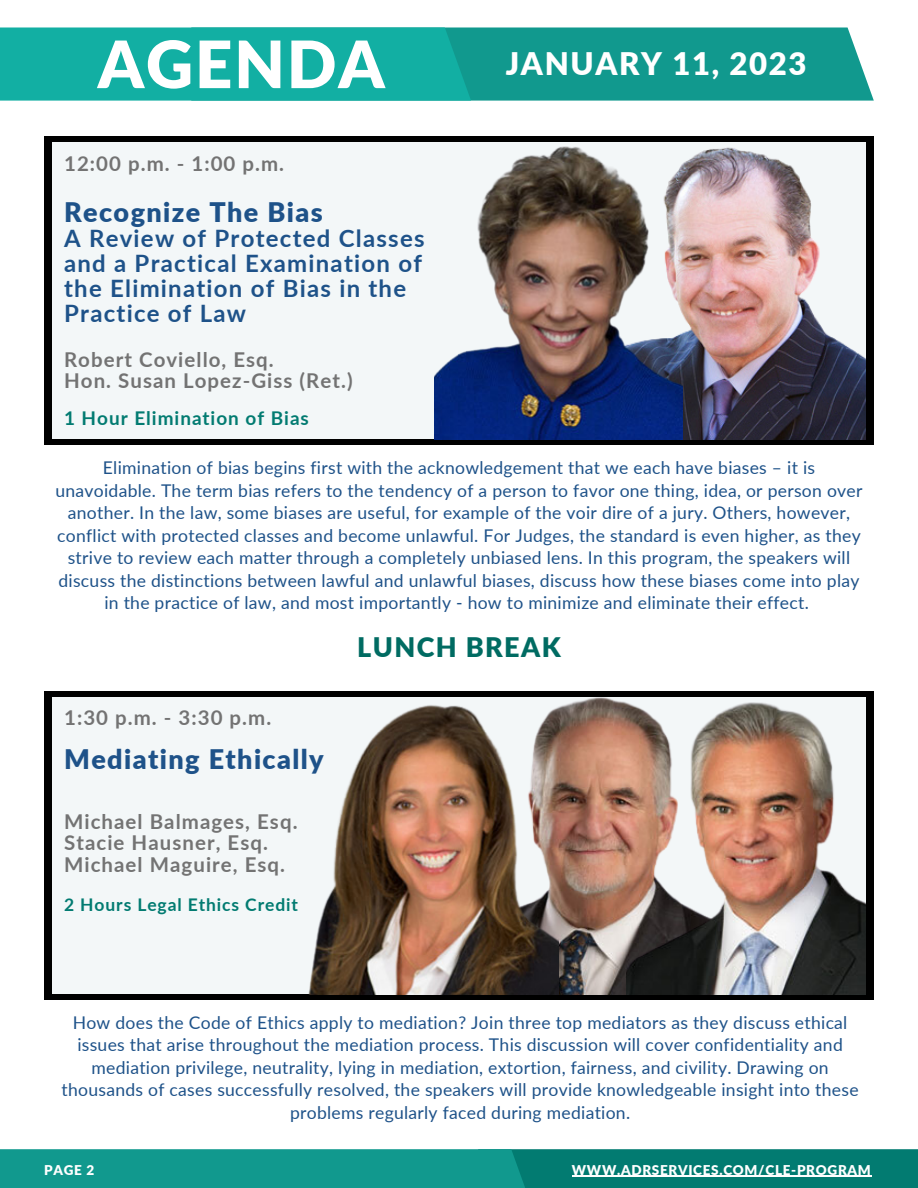
<style>
.page{position:relative;width:918px;height:1188px;background:#fff}
.page>*{position:absolute;margin:0;border:0;box-sizing:border-box;transform-origin:0 0}
.t1{font:900 65.4px "Lato";letter-spacing:.03em;color:#fff}
.t2{font:900 31.05px "Lato";letter-spacing:.05em;color:#fff}
.t3{font:900 27px "Lato";letter-spacing:.05em;color:#1e5289}
.t4{font:900 27px "Lato";letter-spacing:.05em;color:#006b62}
.t5{font:700 24px/24.8px "Lato";letter-spacing:.05em;color:#1e5289}
.t6{font:700 20.4px/21.3px "Lato";letter-spacing:.05em;color:#737373}
.t7{font:700 18.9px "Lato";letter-spacing:.05em;color:#027b71}
.t8{font:17.55px/22.5px "Lato";letter-spacing:.015em;color:#1e5289;text-align:center}
.t9{font:700 17.4px "Lato";letter-spacing:.05em;color:#027b71}
.t10{font:900 13.5px "Lato";letter-spacing:.05em;color:#fff}
</style>
<div class="page">
<div style="left:539px;top:1149px;width:379px;height:39px;background:#027b71"></div>
<div style="left:471px;top:27px;width:403px;height:74px;background:#11998e"></div>
<div style="left:0;top:1149px;width:539px;height:39px;background:#11998e"></div>
<div style="left:0;top:27px;width:471px;height:74px;background:#12afa3"></div>
<div style="left:44px;top:136px;width:830px;height:309px;background:#000"></div>
<div style="left:53px;top:142px;width:812px;height:297px;background:#f3f7f8"></div>
<div style="left:44px;top:691px;width:830px;height:308px;background:#000"></div>
<div style="left:53px;top:697px;width:812px;height:296px;background:#f3f7f8"></div>
<img style="left:466px;top:697px;width:268px;height:298px">
<img style="left:303px;top:700px;width:255px;height:294px">
<img style="left:682px;top:147px;width:183px;height:292px">
<img style="left:435px;top:146px;width:247px;height:294px">
<img style="left:626px;top:697px;width:240px;height:297px">
<hr style="left:572px;top:1176px;width:300px;height:1px;background:#fff">
<h1 class="t1" style="left:98px;top:24px;width:289px">AGENDA</h1>
<p class="t6" style="left:64px;top:152px;width:222px">12:00 p.m. - 1:00 p.m.</p>
<h3 class="t3" style="left:64px;top:195px;width:260px">Recognize The Bias</h3>
<h3 class="t5" style="left:64px;top:226px;width:362px">A Review of Protected Classes and a Practical Examination of the Elimination of Bias in the<br>Practice of Law</h3>
<p class="t6" style="left:64px;top:348px;width:290px">Robert Coviello, Esq.<br>Hon. Susan Lopez-Giss (Ret.)</p>
<p class="t7" style="left:64px;top:406px;width:246px">1 Hour Elimination of Bias</p>
<h2 class="t2" style="left:506px;top:44px;width:302px">JANUARY 11, 2023</h2>
<p class="t8" style="left:55px;top:456px;width:809px">Elimination of bias begins first with the acknowledgement that we each have biases – it is unavoidable. The term bias refers to the tendency of a person to favor one thing, idea, or person over another. In the law, some biases are useful, for example of the voir dire of a jury. Others, however, conflict with protected classes and become unlawful. For Judges, the standard is even higher, as they strive to review each matter through a completely unbiased lens. In this program, the speakers will discuss the distinctions between lawful and unlawful biases, discuss how these biases come into play in the practice of law, and most importantly - how to minimize and eliminate their effect.</p>
<p class="t6" style="left:64px;top:707px;width:209px">1:30 p.m. - 3:30 p.m.</p>
<h3 class="t3" style="left:64px;top:743px;width:261px">Mediating Ethically</h3>
<p class="t6" style="left:64px;top:810px;width:235px">Michael Balmages, Esq.<br>Stacie Hausner, Esq.<br>Michael Maguire, Esq.</p>
<p class="t9" style="left:64px;top:894px;width:235px">2 Hours Legal Ethics Credit</p>
<h3 class="t4" style="left:357px;top:630px;width:205px">LUNCH BREAK</h3>
<p class="t8" style="left:62px;top:1011px;width:799px">How does the Code of Ethics apply to mediation? Join three top mediators as they discuss ethical issues that arise throughout the mediation process. This discussion will cover confidentiality and mediation privilege, neutrality, lying in mediation, extortion, fairness, and civility. Drawing on thousands of cases successfully resolved, the speakers will provide knowledgeable insight into these problems regularly faced during mediation.</p>
<p class="t10" style="left:44px;top:1161px;width:52px">PAGE 2</p>
<p class="t10" style="left:572px;top:1161px;width:300px">WWW.ADRSERVICES.COM/CLE-PROGRAM</p>
</div>
